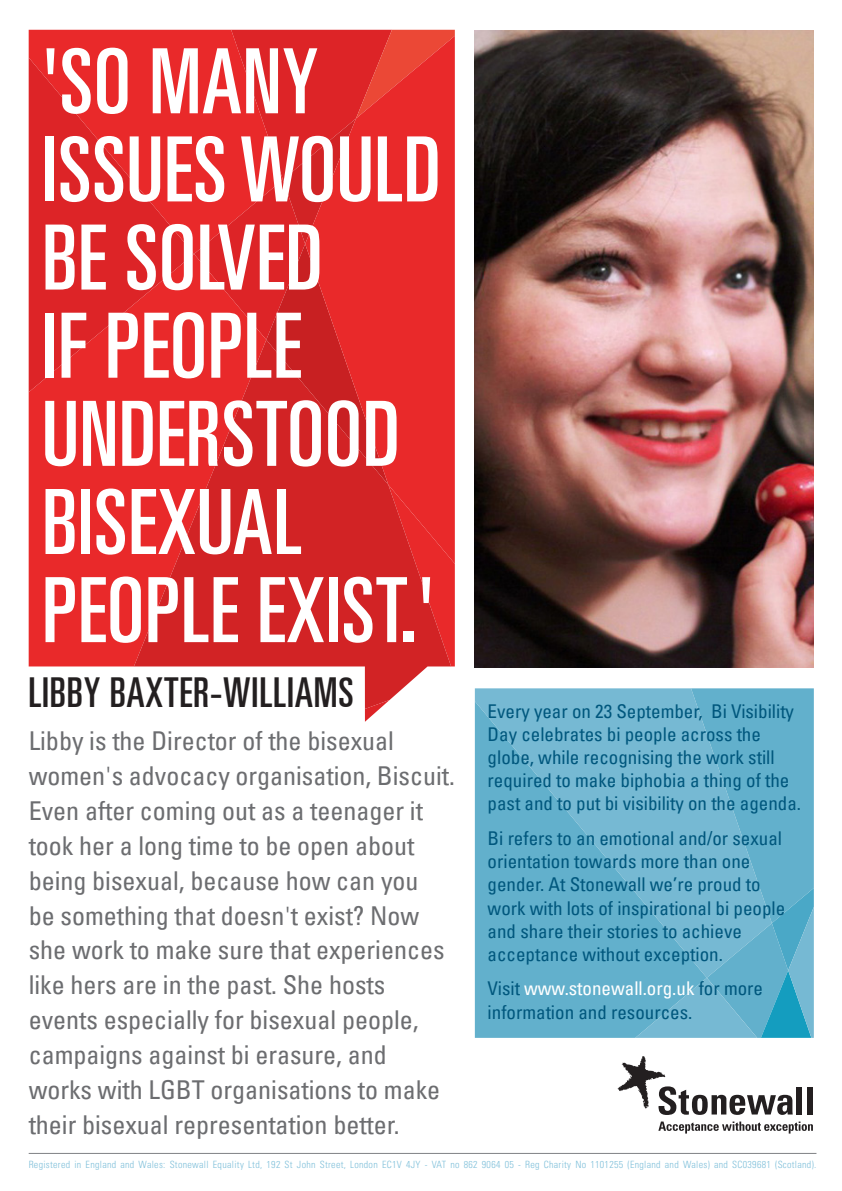
<style>
.page{position:relative;width:842px;height:1191px;background:#fff}
.page>*{position:absolute;margin:0;border:0;box-sizing:border-box;transform-origin:0 0}
.t1{font:90px/88.1px "Univers LT Pro Ult Cond";letter-spacing:.01em;color:#fff}
.t2{font:41.3px "Univers LT Pro Ult Cond";letter-spacing:.02em;color:#231f20}
.t3{font:condensed 26px/34.8px "Univers LT Pro";color:#6c6d70}
.t4{font:condensed 19px/23.2px "Univers LT Pro";color:#00577d}
.t5{font:300 condensed 10px "Univers LT Pro";letter-spacing:.03em;color:#80c0da}
.s1{color:#fff}
</style>
<div class="page">
<div style="left:29px;top:30px;width:165px;height:28px;background:#e9292a"></div>
<div style="left:29px;top:392px;width:105px;height:274px;background:#e9292a"></div>
<svg style="left:134px;top:392px;width:60px;height:275px;background:#e32829"></svg>
<svg style="left:29px;top:58px;width:165px;height:334px;background:#e32628"></svg>
<svg style="left:194px;top:30px;width:261px;height:691px;background:#df3536"></svg>
<img style="left:475px;top:30px;width:339px;height:638px">
<svg style="left:618px;top:1056px;width:175px;height:59px"></svg>
<div style="left:797px;top:1086px;width:5px;height:28px;background:#231f20"></div>
<div style="left:807px;top:1086px;width:5px;height:28px;background:#231f20"></div>
<svg style="left:658px;top:1121px;width:155px;height:12px"></svg>
<hr style="left:29px;top:1153px;width:787px;height:1px;background:#808285">
<svg style="left:475px;top:688px;width:160px;height:13px;background:#79bad4"></svg>
<svg style="left:635px;top:688px;width:179px;height:349px;background:#64b2cd"></svg>
<svg style="left:475px;top:701px;width:232px;height:336px;background:#6ab4cf"></svg>
<h1 class="t1" style="left:42px;top:32px;width:400px">'SO MANY<br>ISSUES WOULD<br>BE SOLVED<br>IF PEOPLE<br>UNDERSTOOD<br>BISEXUAL<br>PEOPLE EXIST.'</h1>
<h2 class="t2" style="left:28px;top:664px;width:327px">LIBBY BAXTER-WILLIAMS</h2>
<p class="t3" style="left:29px;top:723px;width:428px">Libby is the Director of the bisexual women's advocacy organisation, Biscuit.<br>Even after coming out as a teenager it took her a long time to be open about being bisexual, because how can you<br>be something that doesn't exist? Now she work to make sure that experiences like hers are in the past. She hosts events especially for bisexual people, campaigns against bi erasure, and works with LGBT organisations to make their bisexual representation better.</p>
<p class="t5" style="left:29px;top:1157px;width:789px">Registered in England and Wales: Stonewall Equality Ltd, 192 St John Street, London EC1V 4JY - VAT no 862 9064 05 - Reg Charity No 1101255 (England and Wales) and SC039681 (Scotland).</p>
<p class="t4" style="left:488px;top:699px;width:315px">Every year on 23 September, Bi Visibility Day celebrates bi people across the globe, while recognising the work still required to make biphobia a thing of the past and to put bi visibility on the agenda.</p>
<p class="t4" style="left:488px;top:826px;width:299px">Bi refers to an emotional and/or sexual orientation towards more than one gender. At Stonewall we’re proud to work with lots of inspirational bi people and share their stories to achieve acceptance without exception.</p>
<p class="t4" style="left:488px;top:976px;width:277px">Visit <span class="s1">www.stonewall.org.uk</span> for more information and resources.</p>
</div>
